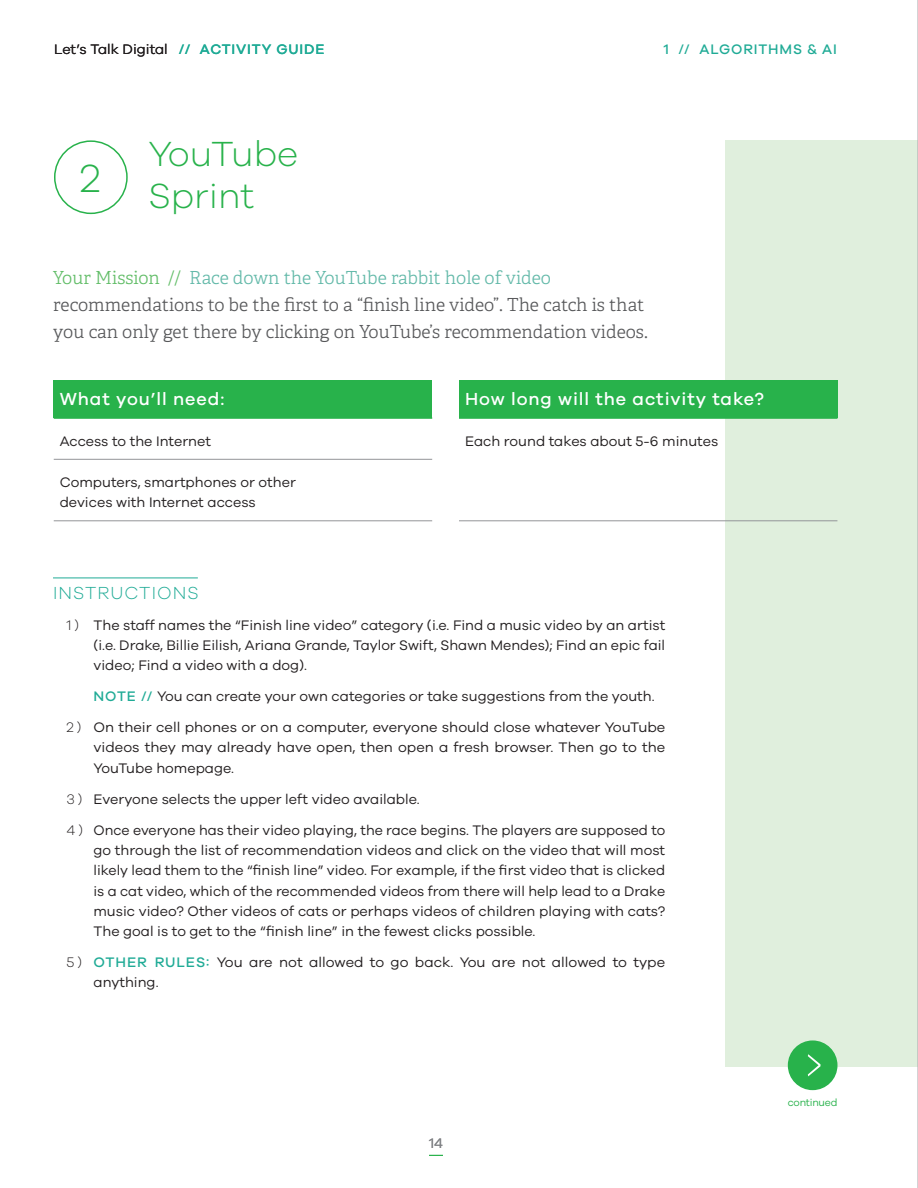
<style>
.page{position:relative;width:918px;height:1188px;background:#fff}
.page>*{position:absolute;margin:0;border:0;box-sizing:border-box;transform-origin:0 0}
.Activity_H1{font:300 40.5px "Galano Grotesque";color:#28b24b}
.Activity_H1-2{font:300 36px/42px "Galano Grotesque";color:#28b24b}
.Intro{font:300 18px/27px "Adelle";color:#57585a}
.t1{font:500 18px "Galano Grotesque";letter-spacing:.05em;color:#fff}
.t2{font:300 18px "Galano Grotesque";letter-spacing:.06em;color:#20ab96}
.NumberedList{font:14.25px/20.2px "Galano Grotesque";color:#231f20;text-align:justify}
.BodyCopy_10pt_Justif{font:14.25px/20.2px "Galano Grotesque";color:#231f20}
.NumberedList-2{font:500 14.25px "Galano Grotesque";letter-spacing:.06em;color:#20ab96}
.t3{font:14.25px "Galano Grotesque";color:#808285}
.t4{font:10.5px "Galano Grotesque";letter-spacing:-.02em;color:#28b24b}
.s1{font-weight:500;color:#20ab96}
.s2{color:#62bd68}
.s3{color:#63b9a9}
.s4{font-weight:300}
.s5{font-weight:300;color:#231f20}
</style>
<div class="page">
<div style="left:725px;top:140px;width:193px;height:926px;background:#e0efdd"></div>
<div style="left:789px;top:1041px;width:48px;height:48px;background:#28b24b;border-radius:50%"></div>
<div style="left:788px;top:1040px;width:49px;height:50px;border:2px solid #28b24b;border-radius:50%"></div>
<svg style="left:808px;top:1054px;width:13px;height:22px"></svg>
<svg style="left:429px;top:1155px;width:14px;height:1px"></svg>
<div style="left:54px;top:381px;width:378px;height:37px;background:#28b24b"></div>
<hr style="left:54px;top:459px;width:378px;height:1px;background:#939598">
<hr style="left:54px;top:520px;width:378px;height:1px;background:#939598">
<hr style="left:54px;top:417px;width:378px;height:2px;background:#28b24b">
<div style="left:459px;top:381px;width:378px;height:37px;background:#28b24b"></div>
<hr style="left:459px;top:520px;width:378px;height:1px;background:#939598">
<hr style="left:459px;top:417px;width:378px;height:2px;background:#28b24b">
<hr style="left:53px;top:578px;width:145px;height:1px;background:#20ab96">
<div style="left:54px;top:140px;width:74px;height:74px;border:2px solid #28b24b;border-radius:50%"></div>
<hr style="left:917px;top:0;width:1px;height:1188px;background:#a8a9ad">
<p class="NumberedList" style="left:54px;top:39px;width:272px">Let’s Talk Digital <span class="s1">// ACTIVITY GUIDE</span></p>
<p class="NumberedList-2" style="left:664px;top:41px;width:175px">1 // Algorithms &amp; AI</p>
<p class="Activity_H1" style="left:80px;top:154px;width:22px">2</p>
<p class="Activity_H1-2" style="left:148px;top:132px;width:151px">YouTube<br>Sprint</p>
<p class="Intro" style="left:53px;top:264px;width:596px"><span class="s2">Your Mission //</span> <span class="s3">Race down the YouTube rabbit hole of video </span>recommendations to be the first to a “finish line video”. The catch is that you can only get there by clicking on YouTube’s recommendation videos.</p>
<h3 class="t1" style="left:60px;top:388px;width:166px">What you’ll need:</h3>
<p class="BodyCopy_10pt_Justif" style="left:60px;top:430px;width:153px">Access to the Internet</p>
<p class="BodyCopy_10pt_Justif" style="left:60px;top:472px;width:238px">Computers, smartphones or other devices with Internet access</p>
<h3 class="t1" style="left:465px;top:388px;width:301px">How long will the activity take?</h3>
<p class="BodyCopy_10pt_Justif" style="left:465px;top:430px;width:255px">Each round takes about 5-6 minutes</p>
<h3 class="t2" style="left:53px;top:582px;width:147px">INSTRUCTIONS</h3>
<p class="NumberedList" style="left:94px;top:614px;width:573px;text-indent:-27px"><span class="s4">1 )</span> The staff names the “Finish line video” category (i.e. Find a music video by an artist (i.e. Drake, Billie Eilish, Ariana Grande, Taylor Swift, Shawn Mendes); Find an epic fail video; Find a video with a dog).</p>
<p class="NumberedList-2" style="left:94px;top:688px;width:12px">NOT</p>
<p class="NumberedList" style="left:127px;top:686px;width:529px"><span class="s1">E //</span> You can create your own categories or take suggestions from the youth.</p>
<p class="NumberedList" style="left:94px;top:717px;width:573px;text-indent:-27px"><span class="s4">2 )</span> On their cell phones or on a computer, everyone should close whatever YouTube videos they may already have open, then open a fresh browser. Then go to the YouTube homepage.</p>
<p class="NumberedList" style="left:67px;top:788px;width:355px"><span class="s4">3 )</span> Everyone selects the upper left video available.</p>
<p class="NumberedList" style="left:94px;top:819px;width:573px;text-indent:-27px"><span class="s4">4 )</span> Once everyone has their video playing, the race begins. The players are supposed to go through the list of recommendation videos and click on the video that will most likely lead them to the “finish line” video. For example, if the first video that is clicked is a cat video, which of the recommended videos from there will help lead to a Drake music video? Other videos of cats or perhaps videos of children playing with cats?<br>The goal is to get to the “finish line” in the fewest clicks possible.</p>
<p class="NumberedList-2" style="left:67px;top:954px;width:39px"><span class="s5">5)</span> OTH</p>
<p class="NumberedList" style="left:94px;top:952px;width:573px;text-indent:34px"><span class="s1">ER RU LES:</span> You are not allowed to go back. You are not allowed to type anything.</p>
<p class="t3" style="left:429px;top:1135px;width:15px">14</p>
<p class="t4" style="left:788px;top:1096px;width:51px">continued</p>
</div>
